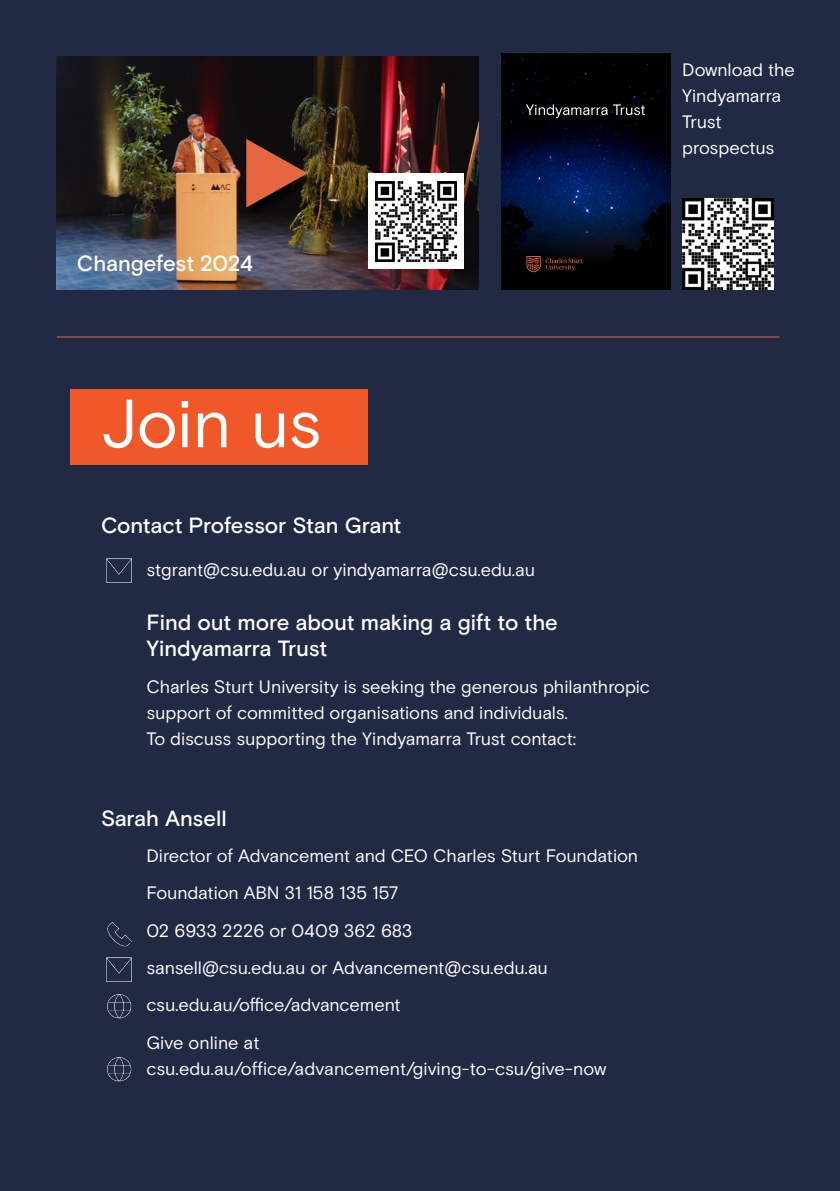
<style>
.page{position:relative;width:840px;height:1191px;background:#fff}
.page>*{position:absolute;margin:0;border:0;box-sizing:border-box;transform-origin:0 0}
.t1{font:68px "Basis Grotesque";letter-spacing:-.005em;color:#fff}
.t2{font:500 22px/26px "Basis Grotesque";letter-spacing:-.01em;color:#fff}
.t3{font:18px/26px "Basis Grotesque";letter-spacing:-.005em;color:#fff}
</style>
<div class="page">
<div style="left:0;top:0;width:839px;height:1191px;background:#222944"></div>
<img style="left:106px;top:922px;width:27px;height:97px">
<img style="left:106px;top:558px;width:26px;height:25px">
<img style="left:107px;top:1057px;width:25px;height:25px">
<div style="left:70px;top:389px;width:298px;height:75px;background:#f0582a"></div>
<img style="left:682px;top:198px;width:90px;height:91px">
<img style="left:501px;top:53px;width:169px;height:236px">
<svg style="left:526px;top:256px;width:56px;height:16px"></svg>
<svg style="left:525px;top:104px;width:119px;height:14px"></svg>
<img style="left:57px;top:57px;width:421px;height:232px">
<div style="left:247px;top:141px;width:72px;height:78px;background:#000;opacity:.75"></div>
<svg style="left:246px;top:139px;width:61px;height:68px"></svg>
<div style="left:368px;top:173px;width:95px;height:96px;background:#fff"></div>
<img style="left:375px;top:181px;width:81px;height:81px">
<hr style="left:57px;top:336px;width:722px;height:1px;background:#e76743">
<p class="t2" style="left:77px;top:250px;width:178px">Changefest 2024</p>
<p class="t3" style="left:681px;top:56px;width:114px">Download the<br>Yindyamarra<br>Trust prospectus</p>
<h1 class="t1" style="left:100px;top:384px;width:223px">Join us</h1>
<p class="t2" style="left:101px;top:511px;width:302px">Contact Professor Stan Grant</p>
<p class="t3" style="left:146px;top:556px;width:390px">stgrant@csu.edu.au or yindyamarra@csu.edu.au</p>
<p class="t2" style="left:146px;top:609px;width:413px">Find out more about making a gift to the<br>Yindyamarra Trust</p>
<p class="t3" style="left:146px;top:674px;width:504px">Charles Sturt University is seeking the generous philanthropic support of committed organisations and individuals.<br>To discuss supporting the Yindyamarra Trust contact:</p>
<p class="t2" style="left:101px;top:804px;width:127px">Sarah Ansell</p>
<p class="t3" style="left:146px;top:837px;width:493px;line-height:37.4px">Director of Advancement and CEO Charles Sturt Foundation Foundation ABN 31 158 135 157<br>02 6933 2226 or 0409 362 683<br>sansell@csu.edu.au or Advancement@csu.edu.au csu.edu.au/office/advancement<br>Give online at</p>
<p class="t3" style="left:146px;top:1055px;width:461px">csu.edu.au/office/advancement/giving-to-csu/give-now</p>
</div>
